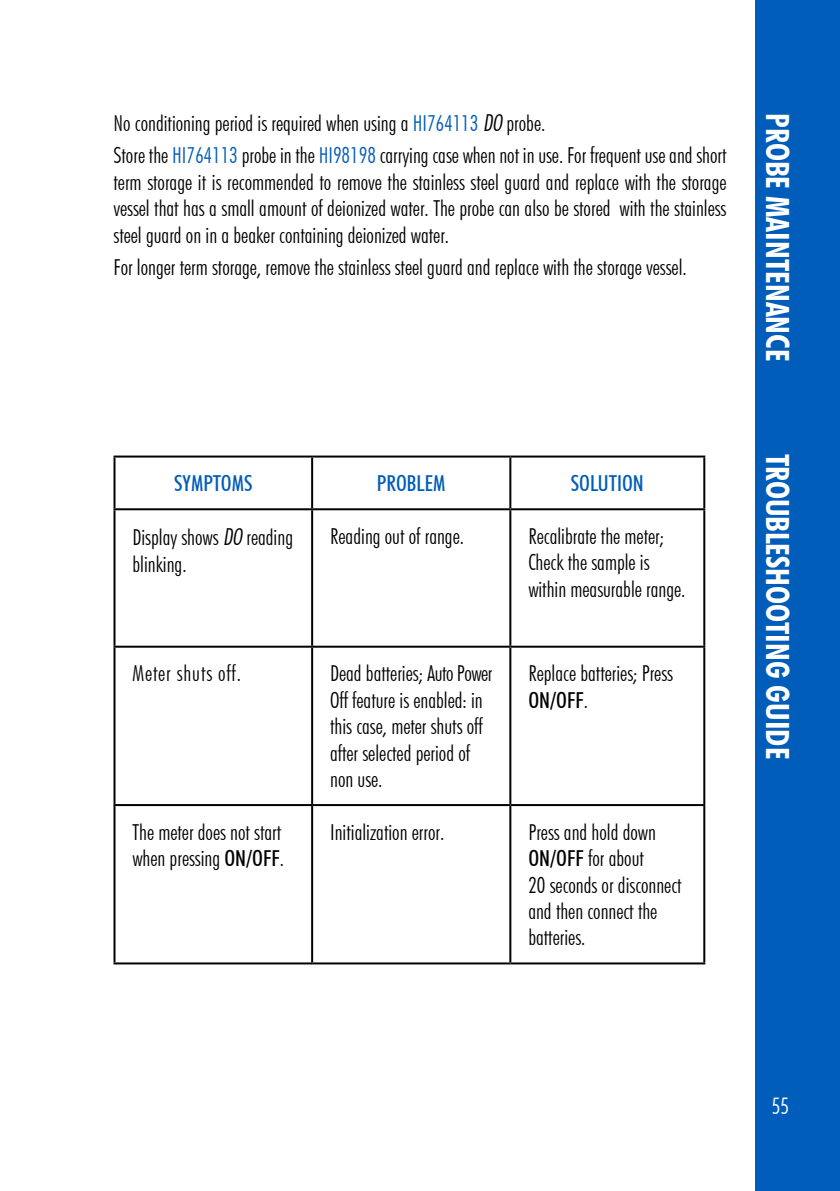
<style>
.page{position:relative;width:840px;height:1191px;background:#fff}
.page>*{position:absolute;margin:0;border:0;box-sizing:border-box;transform-origin:0 0}
.t1{font:700 condensed 32px "Futura BT";color:#fff}
.t2{font:300 condensed 22.8px "Futura BT";color:#fff}
.t3{font:300 condensed 22px/26.4px "Futura BT";color:#000}
.t4{font:500 condensed 22px "Futura BT";color:#005db9}
.t5{font:300 condensed 22px "Futura BT";letter-spacing:.04em;color:#000}
.s1{color:#005db9}
.s2{font-family:"Futura Lt Cn BT Italic";font-weight:400;font-stretch:normal}
.s3{font-weight:500}
</style>
<div class="page">
<div style="left:754px;top:0;width:85px;height:1191px;background:#005db9"></div>
<hr style="left:113px;top:455px;width:199px;height:2px;background:#000">
<hr style="left:113px;top:457px;width:2px;height:51px;background:#000">
<hr style="left:312px;top:455px;width:198px;height:2px;background:#000">
<hr style="left:311px;top:457px;width:2px;height:51px;background:#000">
<hr style="left:510px;top:455px;width:195px;height:2px;background:#000">
<hr style="left:509px;top:457px;width:2px;height:51px;background:#000">
<hr style="left:703px;top:457px;width:2px;height:51px;background:#000">
<hr style="left:113px;top:508px;width:199px;height:2px;background:#000">
<hr style="left:113px;top:510px;width:2px;height:135px;background:#000">
<hr style="left:312px;top:508px;width:198px;height:2px;background:#000">
<hr style="left:311px;top:510px;width:2px;height:135px;background:#000">
<hr style="left:510px;top:508px;width:195px;height:2px;background:#000">
<hr style="left:509px;top:510px;width:2px;height:135px;background:#000">
<hr style="left:703px;top:510px;width:2px;height:135px;background:#000">
<hr style="left:113px;top:645px;width:199px;height:2px;background:#000">
<hr style="left:113px;top:647px;width:2px;height:157px;background:#000">
<hr style="left:312px;top:645px;width:198px;height:2px;background:#000">
<hr style="left:311px;top:647px;width:2px;height:157px;background:#000">
<hr style="left:510px;top:645px;width:195px;height:2px;background:#000">
<hr style="left:509px;top:647px;width:2px;height:157px;background:#000">
<hr style="left:703px;top:647px;width:2px;height:157px;background:#000">
<hr style="left:113px;top:804px;width:199px;height:2px;background:#000">
<hr style="left:113px;top:806px;width:2px;height:156px;background:#000">
<hr style="left:312px;top:804px;width:198px;height:2px;background:#000">
<hr style="left:311px;top:806px;width:2px;height:156px;background:#000">
<hr style="left:510px;top:804px;width:195px;height:2px;background:#000">
<hr style="left:509px;top:806px;width:2px;height:156px;background:#000">
<hr style="left:703px;top:806px;width:2px;height:156px;background:#000">
<hr style="left:113px;top:962px;width:199px;height:2px;background:#000">
<hr style="left:312px;top:962px;width:198px;height:2px;background:#000">
<hr style="left:510px;top:962px;width:195px;height:2px;background:#000">
<p class="t3" style="left:113px;top:109px;width:614px;line-height:32.2px">No conditioning period is required when using a <span class="s1">HI764113</span> <span class="s2">DO</span> probe.<br>Store the <span class="s1">HI764113</span> probe in the <span class="s1">HI98198</span> carrying case when not in use. For frequent use and short</p>
<p class="t3" style="left:113px;top:170px;width:614px;text-align:justify">term storage it is recommended to remove the stainless steel guard and replace with the storage vessel that has a small amount of deionized water. The probe can also be stored with the stainless steel guard on in a beaker containing deionized water.</p>
<p class="t3" style="left:113px;top:255px;width:574px">For longer term storage, remove the stainless steel guard and replace with the storage vessel.</p>
<p class="t4" style="left:174px;top:474px;width:80px">SYMPTOMS</p>
<p class="t4" style="left:377px;top:474px;width:70px">PROBLEM</p>
<p class="t4" style="left:570px;top:474px;width:75px">SOLUTION</p>
<p class="t3" style="left:132px;top:525px;width:162px">Display shows <span class="s2">DO</span> reading blinking.</p>
<p class="t3" style="left:330px;top:524px;width:135px">Reading out of range.</p>
<p class="t3" style="left:528px;top:524px;width:159px">Recalibrate the meter;<br>Check the sample is within measurable range.</p>
<p class="t5" style="left:132px;top:664px;width:110px">Meter shuts off.</p>
<p class="t3" style="left:330px;top:662px;width:163px">Dead batteries; Auto Power<br>Off feature is enabled: in this case, meter shuts off after selected period of non use.</p>
<p class="t3" style="left:528px;top:662px;width:146px">Replace batteries; Press<br><span class="s3">ON/OFF</span>.</p>
<p class="t3" style="left:132px;top:820px;width:153px">The meter does not start when pressing <span class="s3">ON/OFF</span>.</p>
<p class="t3" style="left:330px;top:820px;width:116px">Initialization error.</p>
<p class="t3" style="left:528px;top:820px;width:155px">Press and hold down<br><span class="s3">ON/OFF</span> for about<br>20 seconds or disconnect and then connect the batteries.</p>
<h1 class="t1" style="left:790px;top:113px;width:249px;rotate:90deg">PROBE MAINTENANCE</h1>
<h1 class="t1" style="left:790px;top:453px;width:307px;rotate:90deg">TROUBLESHOOTING GUIDE</h1>
<p class="t2" style="left:770px;top:1096px;width:19px">55</p>
</div>
